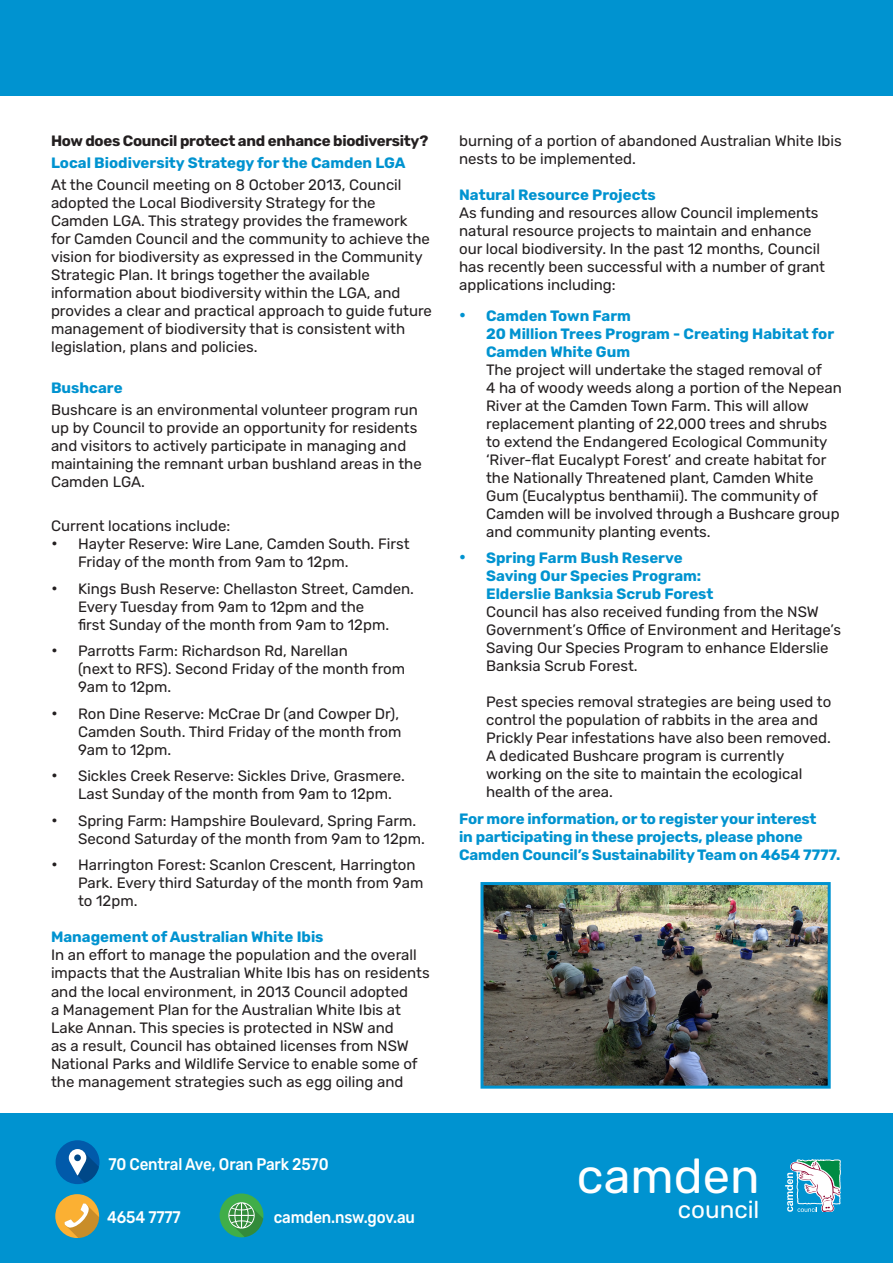
<style>
.page{position:relative;width:893px;height:1263px;background:#fff}
.page>*{position:absolute;margin:0;border:0;box-sizing:border-box;transform-origin:0 0}
.t1{font:48.6px "Rubik";color:#fff}
.t2{font:24.15px "Rubik";color:#fff}
.t3{font:500 16.8px "Rubik";letter-spacing:-.01em;color:#fff;scale:.9 1}
.t4{font:15px/18px "Rubik";color:#231f20}
.t5{font:700 15px/18px "Rubik";letter-spacing:-.01em;color:#0093d0}
.t6{font:700 15px "Rubik";letter-spacing:-.02em;color:#231f20}
.s1{font-size:18px}
.s2{font-weight:700;color:#0093d0}
.s3{font-weight:700;font-size:18px;color:#0093d0}
</style>
<div class="page">
<div style="left:0;top:1113px;width:893px;height:150px;background:#0093d0"></div>
<svg style="left:785px;top:1159px;width:56px;height:53px"></svg>
<div style="left:56px;top:1140px;width:43px;height:44px;background:#015aaa;border-radius:50%"></div>
<svg style="left:69px;top:1149px;width:30px;height:34px"></svg>
<div style="left:55px;top:1194px;width:44px;height:44px;background:#fbb033;border-radius:50%"></div>
<svg style="left:65px;top:1203px;width:34px;height:35px"></svg>
<div style="left:220px;top:1193px;width:43px;height:44px;background:#40ae49;border-radius:50%"></div>
<svg style="left:228px;top:1202px;width:35px;height:35px"></svg>
<img style="left:484px;top:886px;width:343px;height:199px">
<div style="left:480px;top:882px;width:351px;height:207px;border:3px solid #0093d0"></div>
<div style="left:0;top:0;width:893px;height:96px;background:#0093d0"></div>
<p class="t6" style="left:51px;top:132px;width:379px">How does Council protect and enhance biodiversity?</p>
<p class="t5" style="left:51px;top:154px;width:356px">Local Biodiversity Strategy for the Camden LGA</p>
<p class="t4" style="left:51px;top:177px;width:382px">At the Council meeting on 8 October 2013, Council adopted the Local Biodiversity Strategy for the Camden LGA. This strategy provides the framework<br>for Camden Council and the community to achieve the vision for biodiversity as expressed in the Community Strategic Plan. It brings together the available information about biodiversity within the LGA, and provides a clear and practical approach to guide future management of biodiversity that is consistent with legislation, plans and policies.</p>
<p class="t5" style="left:51px;top:379px;width:73px">Bushcare</p>
<p class="t4" style="left:51px;top:401px;width:372px">Bushcare is an environmental volunteer program run up by Council to provide an opportunity for residents and visitors to actively participate in managing and maintaining the remnant urban bushland areas in the Camden LGA.</p>
<p class="t4" style="left:51px;top:518px;width:181px">Current locations include:</p>
<p class="t4" style="left:78px;top:536px;width:333px;text-indent:-27px"><span class="s1">•</span> Hayter Reserve: Wire Lane, Camden South. First<br>Friday of the month from 9am to 12pm.</p>
<p class="t4" style="left:78px;top:580px;width:337px;text-indent:-27px"><span class="s1">•</span> Kings Bush Reserve: Chellaston Street, Camden.<br>Every Tuesday from 9am to 12pm and the<br>first Sunday of the month from 9am to 12pm.</p>
<p class="t4" style="left:78px;top:643px;width:329px;text-indent:-27px"><span class="s1">•</span> Parrotts Farm: Richardson Rd, Narellan<br>(next to RFS). Second Friday of the month from<br>9am to 12pm.</p>
<p class="t4" style="left:78px;top:705px;width:325px;text-indent:-27px"><span class="s1">•</span> Ron Dine Reserve: McCrae Dr (and Cowper Dr),<br>Camden South. Third Friday of the month from<br>9am to 12pm.</p>
<p class="t4" style="left:78px;top:768px;width:328px;text-indent:-27px"><span class="s1">•</span> Sickles Creek Reserve: Sickles Drive, Grasmere.<br>Last Sunday of the month from 9am to 12pm.</p>
<p class="t4" style="left:78px;top:812px;width:348px;text-indent:-27px"><span class="s1">•</span> Spring Farm: Hampshire Boulevard, Spring Farm.<br>Second Saturday of the month from 9am to 12pm.</p>
<p class="t4" style="left:78px;top:857px;width:347px;text-indent:-27px"><span class="s1">•</span> Harrington Forest: Scanlon Crescent, Harrington<br>Park. Every third Saturday of the month from 9am to 12pm.</p>
<p class="t4" style="left:51px;top:929px;width:380px"><span class="s2">Management of Australian White Ibis<br></span>In an effort to manage the population and the overall impacts that the Australian White Ibis has on residents and the local environment, in 2013 Council adopted<br>a Management Plan for the Australian White Ibis at Lake Annan. This species is protected in NSW and<br>as a result, Council has obtained licenses from NSW National Parks and Wildlife Service to enable some of the management strategies such as egg oiling and</p>
<p class="t3" style="left:108px;top:1154px;width:246px">70 Central Ave, Oran Park 2570</p>
<p class="t3" style="left:107px;top:1208px;width:83px">4654 7777</p>
<p class="t3" style="left:274px;top:1207px;width:158px">camden.nsw.gov.au</p>
<p class="t4" style="left:459px;top:132px;width:384px">burning of a portion of abandoned Australian White Ibis nests to be implemented.</p>
<p class="t4" style="left:459px;top:186px;width:368px"><span class="s2">Natural Resource Projects<br></span>As funding and resources allow Council implements natural resource projects to maintain and enhance our local biodiversity. In the past 12 months, Council has recently been successful with a number of grant applications including:</p>
<p class="t4" style="left:486px;top:307px;width:357px;text-indent:-27px"><span class="s3">•</span> <span class="s2">Camden Town Farm<br>20 Million Trees Program - Creating Habitat for Camden White Gum<br></span>The project will undertake the staged removal of<br>4 ha of woody weeds along a portion of the Nepean River at the Camden Town Farm. This will allow replacement planting of 22,000 trees and shrubs to extend the Endangered Ecological Community ‘River-flat Eucalypt Forest’ and create habitat for the Nationally Threatened plant, Camden White Gum (Eucalyptus benthamii). The community of Camden will be involved through a Bushcare group and community planting events.</p>
<p class="t4" style="left:486px;top:549px;width:356px;text-indent:-27px"><span class="s3">•</span> <span class="s2">Spring Farm Bush Reserve<br>Saving Our Species Program:<br>Elderslie Banksia Scrub Forest<br></span>Council has also received funding from the NSW Government’s Office of Environment and Heritage’s Saving Our Species Program to enhance Elderslie Banksia Scrub Forest.</p>
<p class="t4" style="left:486px;top:693px;width:347px">Pest species removal strategies are being used to control the population of rabbits in the area and Prickly Pear infestations have also been removed.<br>A dedicated Bushcare program is currently working on the site to maintain the ecological health of the area.</p>
<p class="t5" style="left:459px;top:810px;width:383px">For more information, or to register your interest<br>in participating in these projects, please phone<br>Camden Council’s Sustainability Team on 4654 7777.</p>
<p class="t1" style="left:577px;top:1149px;width:184px">camden</p>
<p class="t2" style="left:678px;top:1195px;width:83px">council</p>
</div>
